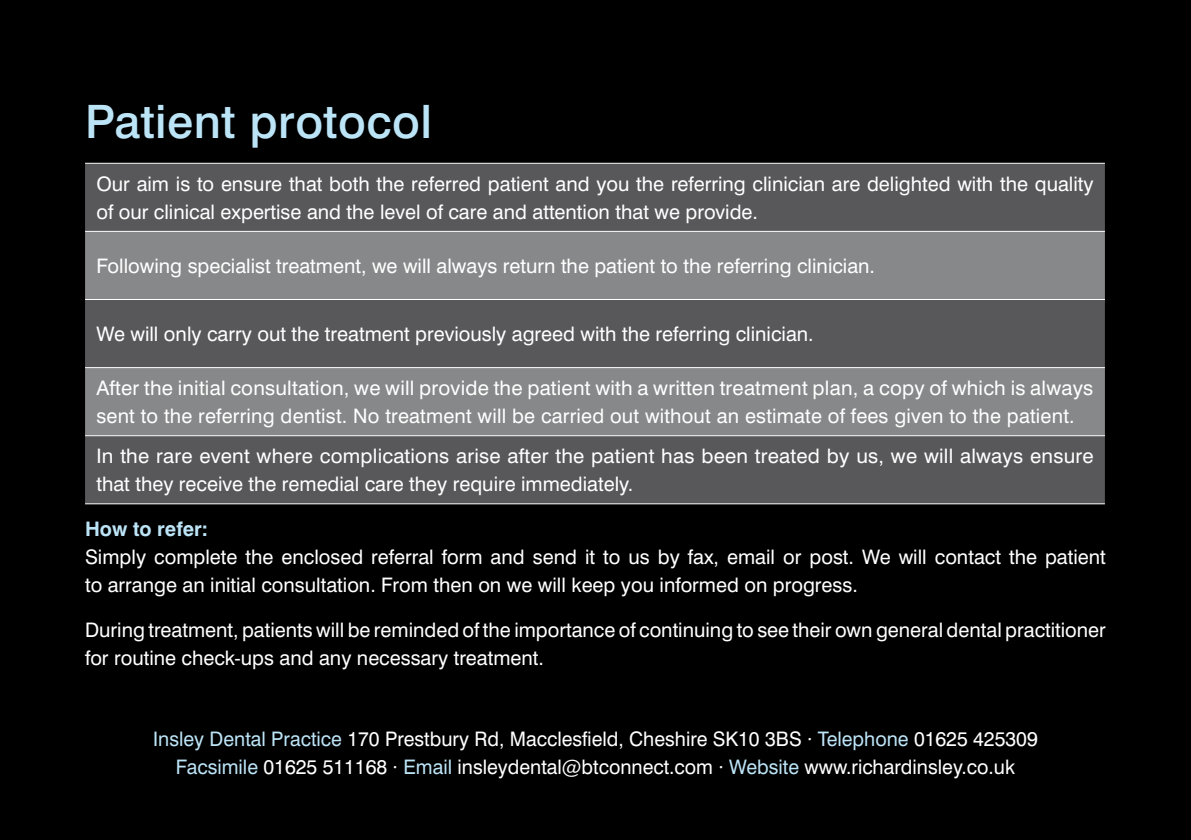
<style>
.page{position:relative;width:1191px;height:840px;background:#fff}
.page>*{position:absolute;margin:0;border:0;box-sizing:border-box;transform-origin:0 0}
.t1{font:500 46px "Swiss 721 BT";letter-spacing:.01em;color:#bce4f7}
.t2{font:20px/28px "Swiss 721 BT";color:#fff}
.t3{font:700 20px "Swiss 721 BT";color:#bce4f7}
.s1{color:#bce4f7}
</style>
<div class="page">
<div style="left:0;top:0;width:1191px;height:839px;background:#000"></div>
<div style="left:85px;top:164px;width:1020px;height:339px;background:#58585a"></div>
<svg style="left:85px;top:232px;width:1020px;height:203px;background:#767778"></svg>
<hr style="left:85px;top:163px;width:1020px;height:1px;background:#fff">
<hr style="left:85px;top:231px;width:1020px;height:1px;background:#fff">
<hr style="left:85px;top:299px;width:1020px;height:1px;background:#fff">
<hr style="left:85px;top:367px;width:1020px;height:1px;background:#fff">
<hr style="left:85px;top:435px;width:1020px;height:1px;background:#fff">
<hr style="left:85px;top:503px;width:1020px;height:1px;background:#fff">
<h1 class="t1" style="left:85px;top:93px;width:348px">Patient protocol</h1>
<p class="t2" style="left:96px;top:169px;width:998px">Our aim is to ensure that both the referred patient and you the referring clinician are delighted with the quality of our clinical expertise and the level of care and attention that we provide.</p>
<p class="t2" style="left:96px;top:252px;width:780px">Following specialist treatment, we will always return the patient to the referring clinician.</p>
<p class="t2" style="left:96px;top:320px;width:719px">We will only carry out the treatment previously agreed with the referring clinician.</p>
<p class="t2" style="left:96px;top:374px;width:998px">After the initial consultation, we will provide the patient with a written treatment plan, a copy of which is always sent to the referring dentist. No treatment will be carried out without an estimate of fees given to the patient.</p>
<p class="t2" style="left:96px;top:442px;width:998px">In the rare event where complications arise after the patient has been treated by us, we will always ensure that they receive the remedial care they require immediately.</p>
<p class="t3" style="left:85px;top:516px;width:124px">How to refer:</p>
<p class="t2" style="left:85px;top:542px;width:1022px">Simply complete the enclosed referral form and send it to us by fax, email or post. We will contact the patient to arrange an initial consultation. From then on we will keep you informed on progress.</p>
<p class="t2" style="left:85px;top:615px;width:1022px">During treatment, patients will be reminded of the importance of continuing to see their own general dental practitioner for routine check-ups and any necessary treatment.</p>
<p class="t2" style="left:153px;top:724px;width:886px;text-align:center"><span class="s1">Insley Dental Practice</span> 170 Prestbury Rd, Macclesfield, Cheshire SK10 3BS · <span class="s1">Telephone</span> 01625 425309<br><span class="s1">Facsimile</span> 01625 511168 · <span class="s1">Email</span> insleydental@btconnect.com · <span class="s1">Website</span> www.richardinsley.co.uk</p>
</div>
